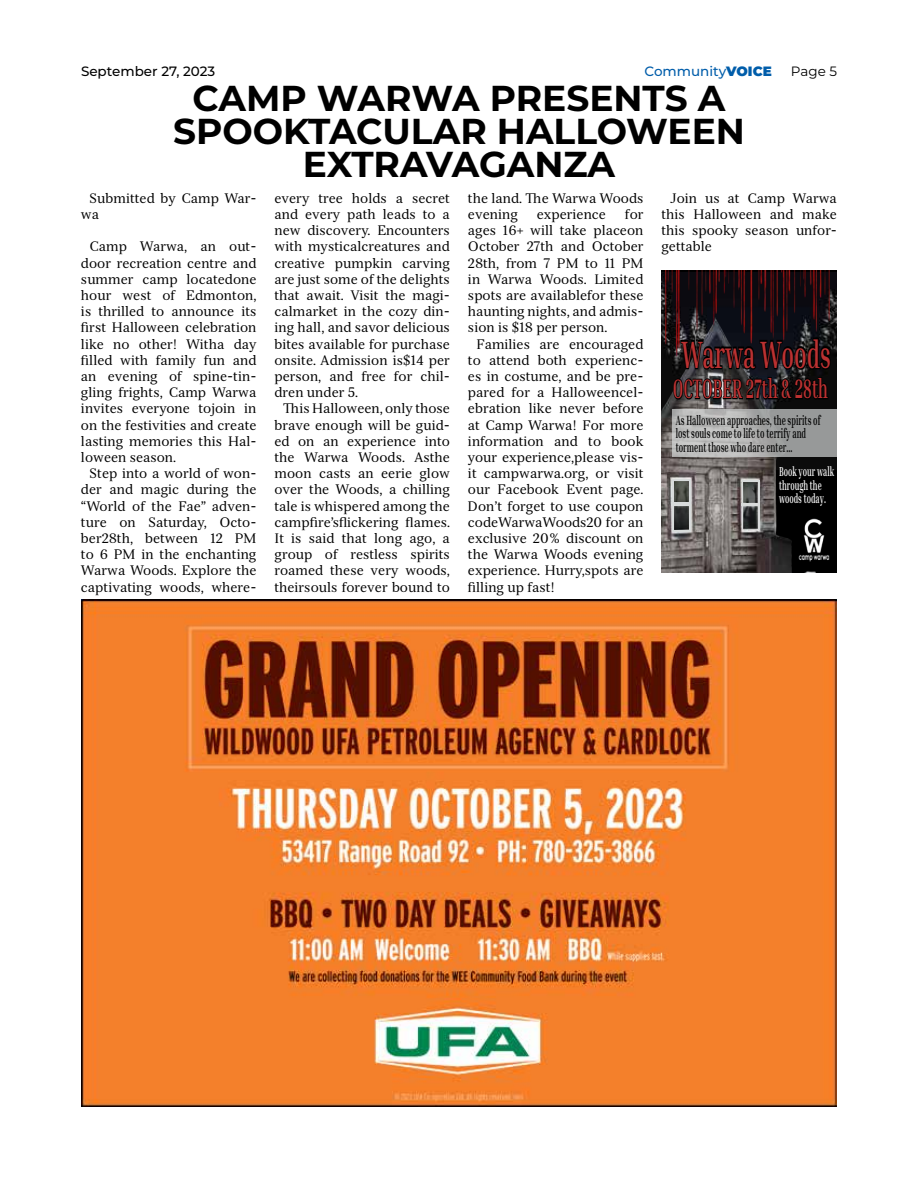
<style>
.page{position:relative;width:918px;height:1188px;background:#fff}
.page>*{position:absolute;margin:0;border:0;box-sizing:border-box;transform-origin:0 0}
.t1{font:700 39px "Inria Serif";color:#bb3131;scale:.58 1}
.t2{font:700 36px/33px "Montserrat";color:#000;text-align:center}
.t3{font:700 27.3px "Inria Serif";color:#bb3131;scale:.58 1}
.t4{font:700 13.65px/13.8px "Inria Serif";color:#000;scale:.58 1}
.t5{font:13.5px/16.2px "Serif 12 Beta";color:#000;text-align:justify}
.t6{font:500 13.5px "Montserrat";color:#000}
.t7{font:500 13.5px "Montserrat";color:#005daa}
.t8{font:13.5px "Montserrat";color:#000}
.t9{font:700 13.35px/13.4px "Inria Serif";color:#fff;scale:.58 1}
.s1{font-weight:900}
</style>
<div class="page">
<img style="left:81px;top:599px;width:756px;height:508px">
<img style="left:662px;top:280px;width:175px;height:292px">
<img style="left:743px;top:482px;width:15px;height:47px">
<img style="left:673px;top:481px;width:17px;height:49px">
<hr style="left:690px;top:479px;width:1px;height:51px;background:#d8dbdb">
<hr style="left:672px;top:480px;width:1px;height:51px;background:#d8dbdb">
<svg style="left:673px;top:479px;width:17px;height:2px"></svg>
<svg style="left:673px;top:530px;width:18px;height:2px"></svg>
<hr style="left:742px;top:503px;width:17px;height:3px;background:#d8dbdb">
<hr style="left:742px;top:480px;width:1px;height:49px;background:#d8dbdb">
<hr style="left:758px;top:481px;width:1px;height:49px;background:#d8dbdb">
<svg style="left:743px;top:480px;width:15px;height:2px"></svg>
<hr style="left:672px;top:502px;width:19px;height:3px;background:#d8dbdb">
<img style="left:666px;top:270px;width:82px;height:97px">
<svg style="left:672px;top:409px;width:165px;height:48px;background:#aaacab"></svg>
<svg style="left:673px;top:336px;width:159px;height:65px;background:#1f1f21"></svg>
<img style="left:748px;top:270px;width:33px;height:100px">
<img style="left:781px;top:270px;width:50px;height:106px">
<img style="left:795px;top:507px;width:38px;height:65px">
<p class="t6" style="left:81px;top:62px;width:136px">September 27, 2023</p>
<p class="t7" style="left:645px;top:62px;width:102px">Community<span class="s1">VOICE</span></p>
<p class="t8" style="left:791px;top:62px;width:48px">Page 5</p>
<h2 class="t2" style="left:173px;top:80px;width:573px">CAMP WARWA PRESENTS A<br>SPOOKTACULAR HALLOWEEN<br>EXTRAVAGANZA</h2>
<p class="t5" style="left:81px;top:190px;width:177px;text-indent:9px">Submitted by Camp War&shy;wa</p>
<p class="t5" style="left:81px;top:239px;width:177px;text-indent:9px">Camp Warwa, an out&shy;door recreation centre and summer camp locatedone hour west of Edmonton, is thrilled to announce its first Halloween celebration like no other! Witha day filled with family fun and an evening of spine-tin&shy;gling frights, Camp Warwa invites everyone tojoin in on the festivities and create lasting memories this Hal&shy;loween season.</p>
<p class="t5" style="left:81px;top:465px;width:177px;text-indent:9px">Step into a world of won&shy;der and magic during the “World of the Fae” adven&shy;ture on Saturday, Octo&shy;ber28th, between 12 PM to 6 PM in the enchanting Warwa Woods. Explore the captivating woods, where-</p>
<p class="t5" style="left:274px;top:190px;width:177px">every tree holds a secret and every path leads to a new discovery. Encounters with mysticalcreatures and creative pumpkin carving are just some of the delights that await. Visit the magi&shy;calmarket in the cozy din&shy;ing hall, and savor delicious bites available for purchase onsite. Admission is$14 per person, and free for chil&shy;dren under 5.</p>
<p class="t5" style="left:274px;top:401px;width:177px;text-indent:9px">This Halloween, only those brave enough will be guid&shy;ed on an experience into the Warwa Woods. Asthe moon casts an eerie glow over the Woods, a chilling tale is whispered among the campfire’sflickering flames.<br>It is said that long ago, a group of restless spirits roamed these very woods, theirsouls forever bound to</p>
<p class="t5" style="left:468px;top:190px;width:177px">the land. The Warwa Woods evening</p>
<p class="t5" style="left:661px;top:190px;width:177px;text-indent:9px">Join us at Camp Warwa this Halloween and make this spooky season unfor&shy;gettable</p>
<p class="t5" style="left:468px;top:206px;width:177px;text-indent:157px">for ages 16+ will take placeon October 27th and October 28th, from 7 PM to 11 PM in Warwa Woods. Limited spots are availablefor these haunting nights, and admis&shy;sion is $18 per person.</p>
<p class="t5" style="left:468px;top:336px;width:177px;text-indent:9px">Families are encouraged to attend both experienc&shy;es in costume, and be pre&shy;pared for a Halloweencel&shy;ebration like never before at Camp Warwa! For more information and to book your experience,please vis&shy;it campwarwa.org, or visit our Facebook Event page.<br>Don’t forget to use coupon codeWarwaWoods20 for an exclusive 20% discount on the Warwa Woods evening experience. Hurry,spots are filling up fast!</p>
<p class="t5" style="left:537px;top:206px;width:71px">experience</p>
<h1 class="t1" style="left:681px;top:330px;width:260px">Warwa Woods</h1>
<h3 class="t3" style="left:673px;top:372px;width:269px">OCTOBER 27th &amp; 28th</h3>
<p class="t4" style="left:676px;top:413px;width:251px">As Halloween approaches, the spirits of lost souls come to life to terrify and torment those who dare enter...</p>
<p class="t9" style="left:779px;top:465px;width:97px">Book your walk through the woods today.</p>
</div>
